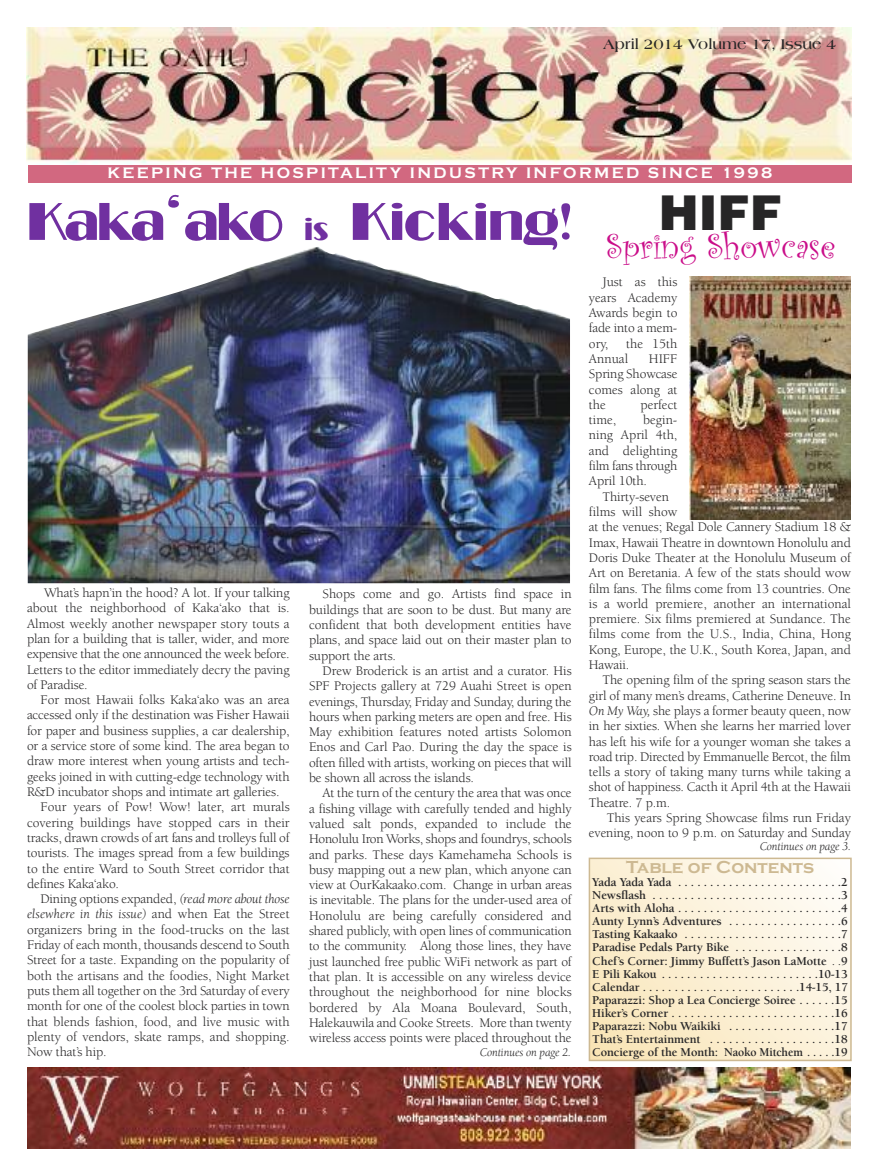
<style>
.page{position:relative;width:878px;height:1175px;background:#fff}
.page>*{position:absolute;margin:0;border:0;box-sizing:border-box;transform-origin:0 0}
.t1{font:60px "Miami Nights";letter-spacing:-.005em;color:#7030a0}
.t2{font:900 48px "Helvetica";color:#272627}
.t3{font:36px "Curlz";color:#ca0d89}
.t4{font:700 18px "Copperplate Gothic";color:#cdb992}
.t5{font:700 15.75px "Copperplate Gothic";letter-spacing:.15em;color:#fff}
.t6{font:700 15px "Americana";color:#272627}
.t7{font:13.5px/15.3px "Berkeley";letter-spacing:-.01em;color:#272627;text-align:justify}
.t8{font:italic 13.5px "Berkeley";color:#272627}
.t9{font:700 12.3px/13.2px "Berkeley";letter-spacing:-.01em;color:#272627;text-align:justify}
.t10{font:italic 12px "Berkeley";letter-spacing:-.01em;color:#272627}
.s1{font-size:36px}
.s2{font-style:italic}
.s3{font-style:normal}
.s4{font-weight:400;font-style:italic}
</style>
<div class="page">
<svg style="left:591px;top:860px;width:257px;height:198px;background:#fbf0d7"></svg>
<div style="left:588px;top:857px;width:263px;height:204px;border:2px solid #cdb992"></div>
<img style="left:27px;top:28px;width:824px;height:138px">
<div style="left:28px;top:166px;width:823px;height:17px;background:#d26880"></div>
<img style="left:27px;top:1067px;width:823px;height:81px">
<img style="left:28px;top:247px;width:542px;height:336px">
<img style="left:689px;top:277px;width:161px;height:242px">
<p class="t6" style="left:603px;top:38px;width:234px">April 2014 Volume 17, Issue 4</p>
<p class="t5" style="left:107px;top:164px;width:666px">KEEPING THE HOSPITALITY INDUSTRY INFORMED SINCE 1998</p>
<h1 class="t1" style="left:27px;top:184px;width:546px">Kaka‘ako <span class="s1">is</span> Kicking!</h1>
<p class="t7" style="left:27px;top:586px;width:264px;text-indent:17px">What’s hapn’in the hood? A lot. If your talking about the neighborhood of Kaka‘ako that is.<br>Almost weekly another newspaper story touts a plan for a building that is taller, wider, and more expensive that the one announced the week before.<br>Letters to the editor immediately decry the paving of Paradise.</p>
<p class="t7" style="left:41px;top:693px;width:251px">For most Hawaii folks Kaka‘ako was an area</p>
<p class="t7" style="left:27px;top:708px;width:264px">accessed only if the destination was Fisher Hawaii</p>
<p class="t7" style="left:27px;top:724px;width:264px">for paper and business supplies, a car dealership,</p>
<p class="t7" style="left:27px;top:739px;width:264px">or a service store of some kind. The area began to</p>
<p class="t7" style="left:27px;top:754px;width:264px">draw more interest when young artists and tech-</p>
<p class="t7" style="left:27px;top:770px;width:264px">geeks joined in with cutting-edge technology with</p>
<p class="t7" style="left:27px;top:785px;width:254px">R&amp;D incubator shops and intimate art galleries.</p>
<p class="t7" style="left:41px;top:800px;width:251px">Four years of Pow! Wow! later, art murals</p>
<p class="t7" style="left:27px;top:816px;width:264px">covering buildings have stopped cars in their</p>
<p class="t7" style="left:27px;top:831px;width:264px">tracks, drawn crowds of art fans and trolleys full of</p>
<p class="t7" style="left:27px;top:846px;width:264px">tourists. The images spread from a few buildings</p>
<p class="t7" style="left:27px;top:861px;width:264px">to the entire Ward to South Street corridor that</p>
<p class="t7" style="left:27px;top:877px;width:94px">defines Kaka‘ako.</p>
<p class="t7" style="left:41px;top:892px;width:251px">Dining options expanded, <span class="s2">(read more about those</span></p>
<p class="t8" style="left:27px;top:909px;width:264px">elsewhere in this issue) <span class="s3">and when Eat the Street</span></p>
<p class="t7" style="left:27px;top:923px;width:264px">organizers bring in the food-trucks on the last</p>
<p class="t7" style="left:27px;top:938px;width:264px">Friday of each month, thousands descend to South</p>
<p class="t7" style="left:27px;top:953px;width:264px">Street for a taste. Expanding on the popularity of</p>
<p class="t7" style="left:27px;top:969px;width:264px">both the artisans and the foodies, Night Market</p>
<p class="t7" style="left:27px;top:984px;width:264px">puts them all together on the 3rd Saturday of every</p>
<p class="t7" style="left:27px;top:999px;width:264px">month for one of the coolest block parties in town</p>
<p class="t7" style="left:27px;top:1014px;width:264px">that blends fashion, food, and live music with</p>
<p class="t7" style="left:27px;top:1030px;width:264px">plenty of vendors, skate ramps, and shopping.</p>
<p class="t7" style="left:27px;top:1045px;width:81px">Now that’s hip.</p>
<p class="t7" style="left:309px;top:587px;width:264px;text-indent:13px">Shops come and go. Artists find space in buildings that are soon to be dust. But many are confident that both development entities have plans, and space laid out on their master plan to support the arts.</p>
<p class="t7" style="left:309px;top:664px;width:264px;text-indent:13px">Drew Broderick is an artist and a curator. His SPF Projects gallery at 729 Auahi Street is open evenings, Thursday, Friday and Sunday, during the hours when parking meters are open and free. His May exhibition features noted artists Solomon Enos and Carl Pao. During the day the space is often filled with artists, working on pieces that will be shown all across the islands.</p>
<p class="t7" style="left:309px;top:786px;width:264px;text-indent:14px">At the turn of the century the area that was once a fishing village with carefully tended and highly valued salt ponds, expanded to include the Honolulu Iron Works, shops and foundrys, schools and parks. These days Kamehameha Schools is busy mapping out a new plan, which anyone can view at OurKakaako.com. Change in urban areas is inevitable. The plans for the under-used area of Honolulu are being carefully considered and shared publicly, with open lines of communication to the community. Along those lines, they have just launched free public WiFi network as part of that plan. It is accessible on any wireless device throughout the neighborhood for nine blocks bordered by Ala Moana Boulevard, South, Halekauwila and Cooke Streets. More than twenty wireless access points were placed throughout the</p>
<p class="t10" style="left:480px;top:1047px;width:93px">Continues on page 2.</p>
<h2 class="t2" style="left:659px;top:185px;width:124px">HIFF</h2>
<h3 class="t3" style="left:605px;top:225px;width:231px">Spring Showcase</h3>
<p class="t7" style="left:589px;top:276px;width:90px;text-indent:13px">Just as this years Academy Awards begin to fade into a mem&shy;ory,</p>
<p class="t7" style="left:589px;top:337px;width:90px;text-indent:37px">the 15th<br>Annual</p>
<p class="t7" style="left:589px;top:352px;width:90px;text-indent:60px">HIFF Spring Showcase comes along at the</p>
<p class="t7" style="left:640px;top:398px;width:38px">perfect</p>
<p class="t7" style="left:589px;top:413px;width:90px;text-indent:54px">begin&shy;ning April 4th, and delighting film fans through April 10th.</p>
<p class="t7" style="left:589px;top:490px;width:263px;text-align:left;text-indent:14px">Thirty-seven<br>films will show<br>at the venues; Regal Dole Cannery Stadium 18 &amp; Imax, Hawaii Theatre in downtown Honolulu and Doris Duke Theater at the Honolulu Museum of Art on Beretania. A few of the stats should wow film fans. The films come from 13 countries. One is a world premiere, another an international premiere. Six films premiered at Sundance. The films come from the U.S., India, China, Hong Kong, Europe, the U.K., South Korea, Japan, and Hawaii.</p>
<p class="t7" style="left:589px;top:673px;width:263px;text-indent:14px">The opening film of the spring season stars the girl of many men’s dreams, Catherine Deneuve. In <span class="s2">On My Way,</span> she plays a former beauty queen, now in her sixties. When she learns her married lover has left his wife for a younger woman she takes a road trip. Directed by Emmanuelle Bercot, the film tells a story of taking many turns while taking a shot of happiness. Cacth it April 4th at the Hawaii Theatre. 7 p.m.</p>
<p class="t7" style="left:589px;top:811px;width:263px;text-align:right">This years Spring Showcase films run Friday evening, noon to 9 p.m. on Saturday and Sunday</p>
<p class="t7" style="left:589px;top:413px;width:29px">time,</p>
<p class="t10" style="left:759px;top:841px;width:93px">Continues on page 3.</p>
<h3 class="t4" style="left:626px;top:855px;width:190px">Table of Contents</h3>
<p class="t9" style="left:592px;top:876px;width:257px">YadaYadaYada ..........................2<br>Newsflash ..............................3<br>ArtswithAloha..........................4<br>AuntyLynn’sAdventures ..................6<br>TastingKakaako .........................7<br>Paradise Pedals Party Bike . . . . . . . . . . . . . . . . .8<br>Chef’s Corner: Jimmy Buffett’s Jason LaMotte <span class="s4">. .</span>9<br>EPiliKakou .........................10-13<br>Calendar.........................14-15,17<br>Paparazzi: Shop a Lea Concierge Soiree . . . . . .15<br>Hiker’sCorner..........................16<br>Paparazzi: Nobu Waikiki . . . . . . . . . . . . . . . . .17<br>That’sEntertainment ....................18<br>Concierge of the Month: Naoko Mitchem . . . . .19</p>
</div>
